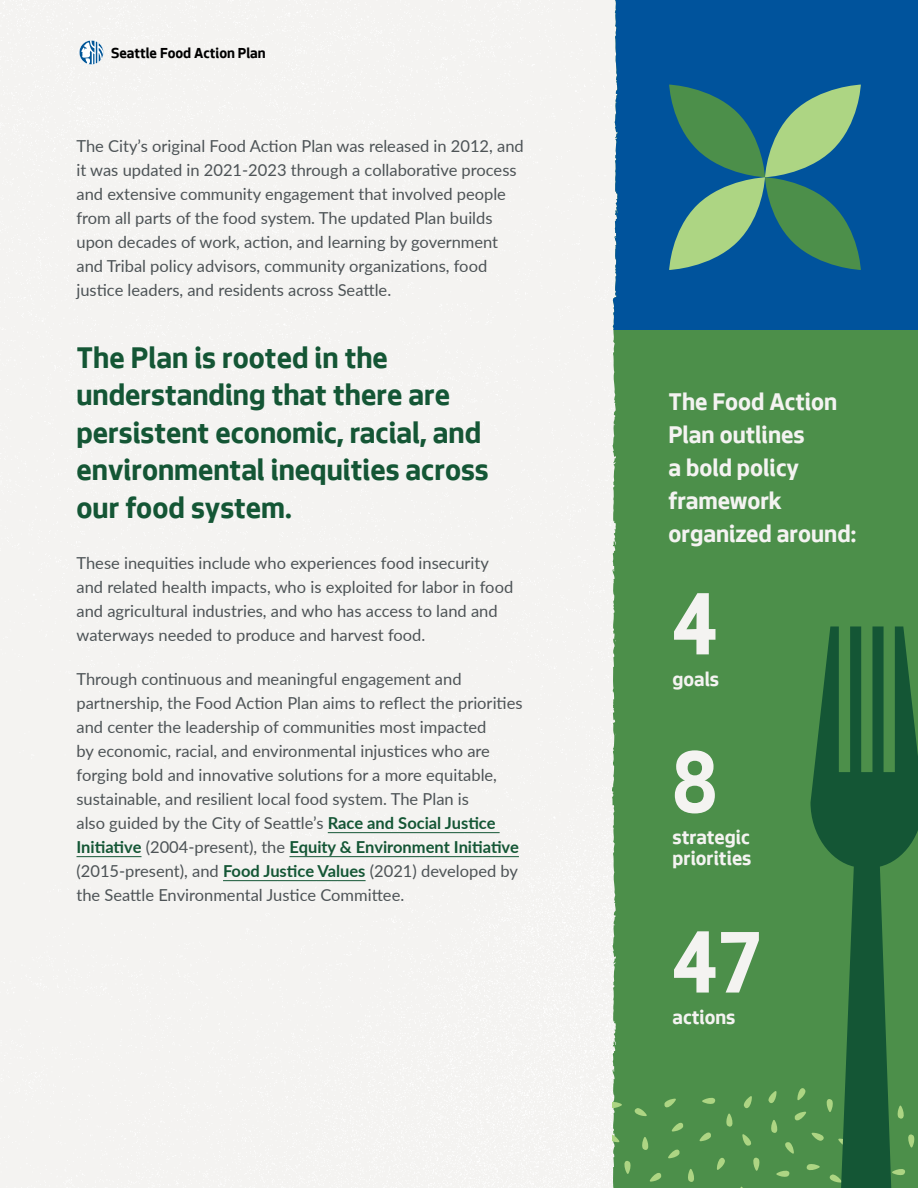
<style>
.page{position:relative;width:918px;height:1188px;background:#fff}
.page>*{position:absolute;margin:0;border:0;box-sizing:border-box;transform-origin:0 0}
.t1{font:700 91.05px "Seattle Text";color:#f4f3f1}
.t2{font:700 31.5px/37.5px "Seattle Text";color:#145635}
.t3{font:700 25.5px/33px "Seattle Text";color:#f4f3f1}
.t4{font:700 21px/21px "Seattle Text";color:#f4f3f1}
.t5{font:16.5px/24px "Lato";color:#4d5356}
.t6{font:700 15.3px "Seattle Text";color:#000}
.s1{font-weight:700;color:#145635}
</style>
<div class="page">
<svg style="left:611px;top:0;width:307px;height:1188px;background:#3c8260"></svg>
<svg style="left:615px;top:0;width:3px;height:266px"></svg>
<hr style="left:328px;top:832px;width:172px;height:1px;background:#145635">
<hr style="left:76px;top:856px;width:66px;height:1px;background:#145635">
<hr style="left:289px;top:856px;width:230px;height:1px;background:#145635">
<hr style="left:223px;top:880px;width:143px;height:1px;background:#145635">
<svg style="left:688px;top:1169px;width:8px;height:13px"></svg>
<svg style="left:794px;top:1111px;width:12px;height:12px"></svg>
<svg style="left:771px;top:1120px;width:8px;height:13px"></svg>
<svg style="left:650px;top:1171px;width:11px;height:11px"></svg>
<svg style="left:783px;top:1142px;width:11px;height:12px"></svg>
<svg style="left:699px;top:1130px;width:12px;height:12px"></svg>
<svg style="left:664px;top:1098px;width:12px;height:12px"></svg>
<svg style="left:702px;top:1096px;width:13px;height:8px"></svg>
<svg style="left:623px;top:1161px;width:8px;height:13px"></svg>
<svg style="left:717px;top:1156px;width:8px;height:14px"></svg>
<svg style="left:668px;top:1147px;width:12px;height:12px"></svg>
<svg style="left:744px;top:1096px;width:8px;height:14px"></svg>
<svg style="left:642px;top:1137px;width:8px;height:13px"></svg>
<svg style="left:633px;top:1108px;width:14px;height:8px"></svg>
<svg style="left:776px;top:1169px;width:14px;height:8px"></svg>
<svg style="left:797px;top:1087px;width:9px;height:14px"></svg>
<svg style="left:612px;top:1134px;width:8px;height:9px"></svg>
<svg style="left:742px;top:1134px;width:11px;height:12px"></svg>
<svg style="left:752px;top:1158px;width:8px;height:13px"></svg>
<svg style="left:726px;top:1114px;width:8px;height:13px"></svg>
<svg style="left:612px;top:1102px;width:10px;height:8px"></svg>
<svg style="left:768px;top:1091px;width:9px;height:14px"></svg>
<svg style="left:672px;top:1121px;width:11px;height:11px"></svg>
<svg style="left:807px;top:1164px;width:4px;height:8px"></svg>
<svg style="left:811px;top:626px;width:107px;height:562px;background:#317340"></svg>
<svg style="left:669px;top:85px;width:192px;height:185px;background:#42867f"></svg>
<svg style="left:79px;top:40px;width:25px;height:25px"></svg>
<p class="t6" style="left:111px;top:43px;width:156px">Seattle Food Action Plan</p>
<p class="t5" style="left:76px;top:134px;width:449px">The City’s original Food Action Plan was released in 2012, and it was updated in 2021-2023 through a collaborative process and extensive community engagement that involved people from all parts of the food system. The updated Plan builds upon decades of work, action, and learning by government and Tribal policy advisors, community organizations, food justice leaders, and residents across Seattle.</p>
<h2 class="t2" style="left:76px;top:337px;width:414px">The Plan is rooted in the understanding that there are persistent economic, racial, and environmental inequities across our food system.</h2>
<p class="t5" style="left:76px;top:550px;width:438px">These inequities include who experiences food insecurity and related health impacts, who is exploited for labor in food and agricultural industries, and who has access to land and waterways needed to produce and harvest food.</p>
<p class="t5" style="left:76px;top:666px;width:448px">Through continuous and meaningful engagement and partnership, the Food Action Plan aims to reflect the priorities and center the leadership of communities most impacted<br>by economic, racial, and environmental injustices who are forging bold and innovative solutions for a more equitable, sustainable, and resilient local food system. The Plan is<br>also guided by the City of Seattle’s <span class="s1">Race and Social Justice Initiative</span> (2004-present), the <span class="s1">Equity &amp; Environment Initiative </span>(2015-present), and <span class="s1">Food Justice Values</span> (2021) developed by the Seattle Environmental Justice Committee.</p>
<h3 class="t3" style="left:668px;top:384px;width:189px">The Food Action<br>Plan outlines<br>a bold policy framework organized around:</h3>
<h1 class="t1" style="left:673px;top:562px;width:46px">4</h1>
<p class="t4" style="left:673px;top:668px;width:48px">goals</p>
<h1 class="t1" style="left:673px;top:720px;width:46px">8</h1>
<p class="t4" style="left:673px;top:826px;width:80px">strategic priorities</p>
<h1 class="t1" style="left:673px;top:900px;width:90px">47</h1>
<p class="t4" style="left:673px;top:1006px;width:64px">actions</p>
</div>
